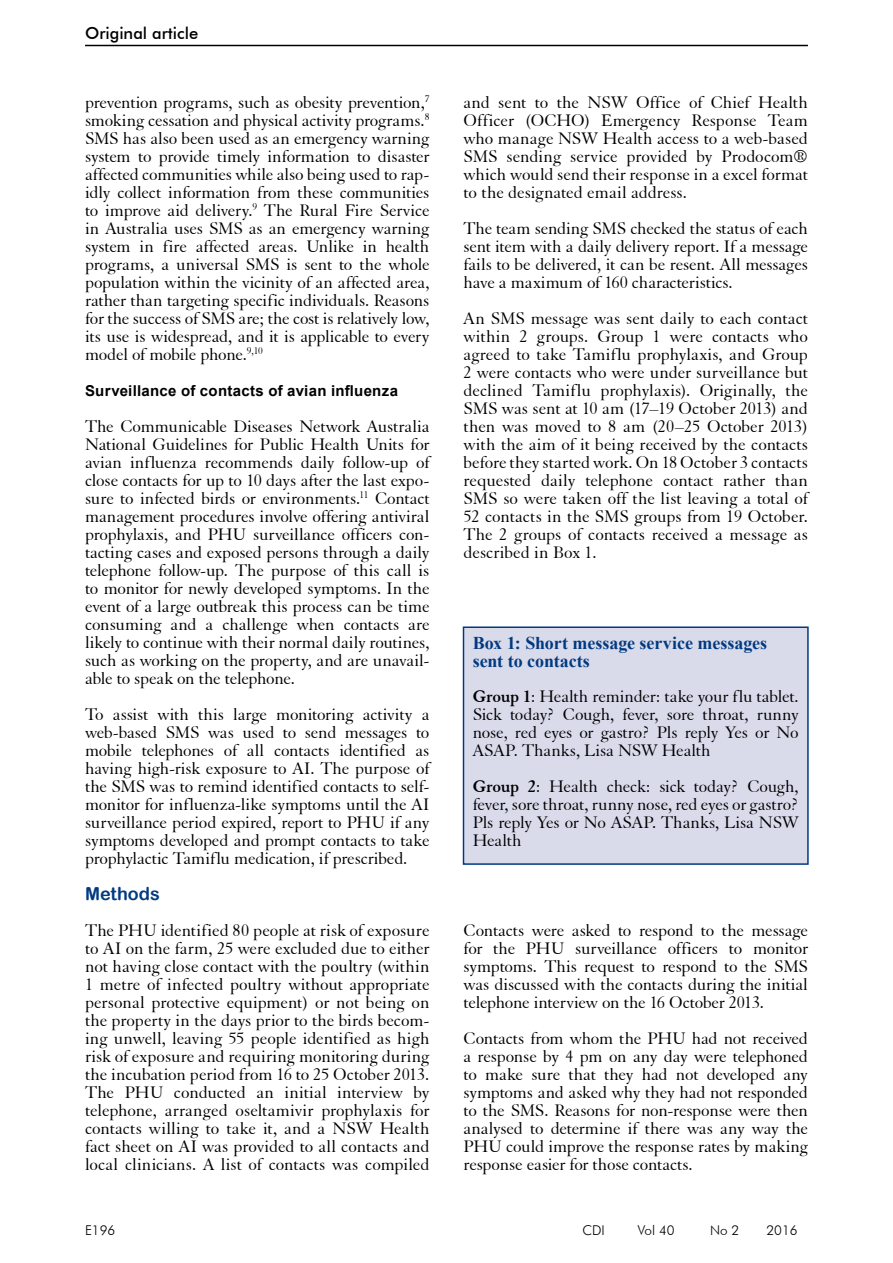
<style>
.page{position:relative;width:893px;height:1263px;background:#fff}
.page>*{position:absolute;margin:0;border:0;box-sizing:border-box;transform-origin:0 0}
.Body_Text{font:18px/18px "Elegant Garamond BT";letter-spacing:-.005em;color:#000;text-align:justify}
.Table_head{font:700 18px/18px "Times New Roman";letter-spacing:-.005em;color:#013a81}
.Heading_1{font:18px "Arial Rounded MT Bold";color:#013a81}
.Header_left{font:500 16.5px "Futura BT";color:#000}
.Heading_2{font:700 15px "Arial";letter-spacing:.015em;color:#000}
.footer_left{font:300 13.5px "Futura BT";color:#000}
.s1{font-weight:700}
</style>
<div class="page">
<hr style="left:85px;top:45px;width:723px;height:1px;background:#000">
<div style="left:463px;top:627px;width:345px;height:237px;background:#d9dbeb"></div>
<div style="left:463px;top:626px;width:346px;height:239px;border:2px solid #013a81"></div>
<p class="Header_left" style="left:85px;top:23px;width:115px">Original article</p>
<p class="Body_Text" style="left:85px;top:93px;width:346px">prevention programs, such as obesity prevention,<sup>7 </sup>smoking cessation and physical activity programs.<sup>8<br></sup>SMS has also been used as an emergency warning system to provide timely information to disaster affected communities while also being used to rap&shy;idly collect information from these communities to improve aid delivery.<sup>9</sup> The Rural Fire Service in Australia uses SMS as an emergency warning system in fire affected areas. Unlike in health programs, a universal SMS is sent to the whole population within the vicinity of an affected area, rather than targeting specific individuals. Reasons for the success of SMS are; the cost is relatively low, its use is widespread, and it is applicable to every model of mobile phone.<sup>9,10</sup></p>
<h3 class="Heading_2" style="left:85px;top:381px;width:315px">Surveillance of contacts of avian influenza</h3>
<p class="Body_Text" style="left:85px;top:417px;width:346px">The Communicable Diseases Network Australia National Guidelines for Public Health Units for avian influenza recommends daily follow-up of close contacts for up to 10 days after the last expo&shy;sure to infected birds or environments.<sup>11</sup> Contact management procedures involve offering antiviral prophylaxis, and PHU surveillance officers con&shy;tacting cases and exposed persons through a daily telephone follow-up. The purpose of this call is to monitor for newly developed symptoms. In the event of a large outbreak this process can be time consuming and a challenge when contacts are likely to continue with their normal daily routines, such as working on the property, and are unavail&shy;able to speak on the telephone.</p>
<p class="Body_Text" style="left:85px;top:705px;width:346px">To assist with this large monitoring activity a web-based SMS was used to send messages to mobile telephones of all contacts identified as having high-risk exposure to AI. The purpose of the SMS was to remind identified contacts to self&shy;monitor for influenza-like symptoms until the AI surveillance period expired, report to PHU if any symptoms developed and prompt contacts to take prophylactic Tamiflu medication, if prescribed.</p>
<h2 class="Heading_1" style="left:85px;top:883px;width:76px">Methods</h2>
<p class="Body_Text" style="left:85px;top:921px;width:346px">The PHU identified 80 people at risk of exposure to AI on the farm, 25 were excluded due to either not having close contact with the poultry (within 1 metre of infected poultry without appropriate personal protective equipment) or not being on the property in the days prior to the birds becom&shy;ing unwell, leaving 55 people identified as high risk of exposure and requiring monitoring during the incubation period from 16 to 25 October 2013.<br>The PHU conducted an initial interview by telephone, arranged oseltamivir prophylaxis for contacts willing to take it, and a NSW Health fact sheet on AI was provided to all contacts and local clinicians. A list of contacts was compiled</p>
<p class="Body_Text" style="left:463px;top:93px;width:346px">and sent to the NSW Office of Chief Health Officer (OCHO) Emergency Response Team who manage NSW Health access to a web-based SMS sending service provided by Prodocom® which would send their response in a excel format to the designated email address.</p>
<p class="Body_Text" style="left:463px;top:219px;width:346px">The team sending SMS checked the status of each sent item with a daily delivery report. If a message fails to be delivered, it can be resent. All messages have a maximum of 160 characteristics.</p>
<p class="Body_Text" style="left:463px;top:309px;width:346px">An SMS message was sent daily to each contact within 2 groups. Group 1 were contacts who agreed to take Tamiflu prophylaxis, and Group 2 were contacts who were under surveillance but declined Tamiflu prophylaxis). Originally, the SMS was sent at 10 am (17–19 October 2013) and then was moved to 8 am (20–25 October 2013) with the aim of it being received by the contacts before they started work. On 18 October 3 contacts requested daily telephone contact rather than SMS so were taken off the list leaving a total of 52 contacts in the SMS groups from 19 October.<br>The 2 groups of contacts received a message as described in Box 1.</p>
<p class="Table_head" style="left:473px;top:633px;width:296px">Box 1: Short message service messages sent to contacts</p>
<p class="Body_Text" style="left:473px;top:687px;width:327px"><span class="s1">Group 1</span>: Health reminder: take your flu tablet.<br>Sick today? Cough, fever, sore throat, runny nose, red eyes or gastro? Pls reply Yes or No ASAP. Thanks, Lisa NSW Health</p>
<p class="Body_Text" style="left:473px;top:777px;width:327px"><span class="s1">Group 2</span>: Health check: sick today? Cough, fever, sore throat, runny nose, red eyes or gastro?<br>Pls reply Yes or No ASAP. Thanks, Lisa NSW Health</p>
<p class="Body_Text" style="left:463px;top:921px;width:346px">Contacts were asked to respond to the message for the PHU surveillance officers to monitor symptoms. This request to respond to the SMS was discussed with the contacts during the initial telephone interview on the 16 October 2013.</p>
<p class="Body_Text" style="left:463px;top:1029px;width:346px">Contacts from whom the PHU had not received a response by 4 pm on any day were telephoned to make sure that they had not developed any symptoms and asked why they had not responded to the SMS. Reasons for non-response were then analysed to determine if there was any way the PHU could improve the response rates by making response easier for those contacts.</p>
<p class="footer_left" style="left:85px;top:1222px;width:32px">E196</p>
<p class="footer_left" style="left:583px;top:1222px;width:24px">CDI</p>
<p class="footer_left" style="left:638px;top:1222px;width:38px">Vol 40</p>
<p class="footer_left" style="left:710px;top:1222px;width:31px">No 2</p>
<p class="footer_left" style="left:766px;top:1222px;width:33px">2016</p>
</div>
